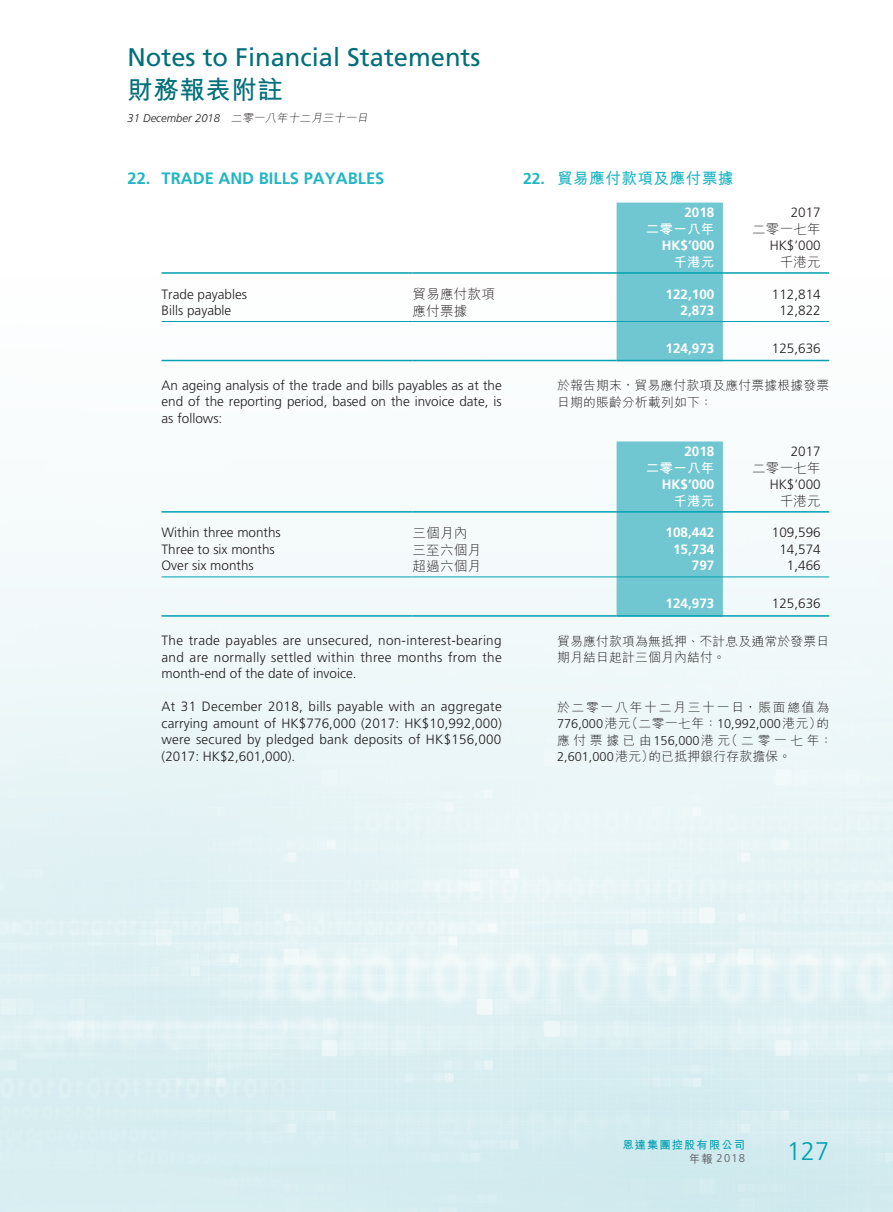
<style>
.page{position:relative;width:893px;height:1212px;background:#fff}
.page>*{position:absolute;margin:0;border:0;box-sizing:border-box;transform-origin:0 0}
.t1{font:25.5px "Frutiger LT Std";color:#006f7a}
.t2{font:700 25.5px "M Hei HK";letter-spacing:.02em;color:#006f7a}
.t3{font:300 25.5px "Frutiger LT Std";color:#00a0b0}
._01_H1_E{font:700 16.5px "Frutiger LT Std";color:#21b6c4}
._001_H1_C{font:700 15.75px "M Hei HK";letter-spacing:.02em;color:#21b6c4}
._00_txt_E{font:300 13.5px/16.5px "Frutiger LT Std";color:#231f20;text-align:justify}
._50_Table_txt{font:300 13.5px "Frutiger LT Std";color:#231f20}
._50_Table_txt-2{font:700 13.5px "Frutiger LT Std";color:#fff}
._50_Table_txt-3{font:300 13.5px "M Hei HK";letter-spacing:.02em;color:#231f20}
._50_Table_txt-4{font:700 13.5px "M Hei HK";letter-spacing:.02em;color:#fff}
._000_txt_C{font:300 12.75px/16.5px "M Hei HK";letter-spacing:.14em;color:#231f20}
._000_txt_C-2{font:300 12.75px/16.5px "M Hei HK";letter-spacing:.02em;color:#231f20}
.t4{font:italic 300 11.25px "Frutiger LT Std";color:#231f20}
.t5{font:700 11.25px "M Hei HK";letter-spacing:.1em;color:#00a0b0}
.t6{font:300 11.25px "Frutiger LT Std";color:#57585a}
.s1{font-family:"M Hei HK"}
.s2{font-family:"Frutiger LT Std"}
.s3{font-family:"M Hei HK";font-weight:500}
</style>
<div class="page">
<div style="left:617px;top:203px;width:106px;height:157px;background:#71c7d1"></div>
<hr style="left:162px;top:272px;width:250px;height:2px;background:#00a0b0">
<hr style="left:412px;top:272px;width:205px;height:2px;background:#00a0b0">
<hr style="left:617px;top:272px;width:106px;height:2px;background:#00a0b0">
<hr style="left:723px;top:272px;width:106px;height:2px;background:#00a0b0">
<hr style="left:162px;top:321px;width:250px;height:1px;background:#00a0b0">
<hr style="left:412px;top:321px;width:205px;height:1px;background:#00a0b0">
<hr style="left:617px;top:321px;width:106px;height:1px;background:#00a0b0">
<hr style="left:723px;top:321px;width:106px;height:1px;background:#00a0b0">
<hr style="left:162px;top:360px;width:250px;height:1px;background:#00a0b0">
<hr style="left:412px;top:360px;width:205px;height:1px;background:#00a0b0">
<hr style="left:617px;top:360px;width:106px;height:1px;background:#00a0b0">
<hr style="left:723px;top:360px;width:106px;height:1px;background:#00a0b0">
<div style="left:617px;top:441px;width:106px;height:174px;background:#71c7d1"></div>
<hr style="left:162px;top:511px;width:250px;height:2px;background:#00a0b0">
<hr style="left:412px;top:511px;width:205px;height:2px;background:#00a0b0">
<hr style="left:617px;top:511px;width:106px;height:2px;background:#00a0b0">
<hr style="left:723px;top:511px;width:106px;height:2px;background:#00a0b0">
<hr style="left:162px;top:576px;width:250px;height:1px;background:#00a0b0">
<hr style="left:412px;top:576px;width:205px;height:1px;background:#00a0b0">
<hr style="left:617px;top:576px;width:106px;height:1px;background:#00a0b0">
<hr style="left:723px;top:576px;width:106px;height:1px;background:#00a0b0">
<hr style="left:162px;top:615px;width:250px;height:2px;background:#00a0b0">
<hr style="left:412px;top:615px;width:205px;height:2px;background:#00a0b0">
<hr style="left:617px;top:615px;width:106px;height:2px;background:#00a0b0">
<hr style="left:723px;top:615px;width:106px;height:2px;background:#00a0b0">
<h1 class="t1" style="left:128px;top:42px;width:354px">Notes to Financial Statements</h1>
<h1 class="t2" style="left:128px;top:71px;width:157px">財務報表附註</h1>
<p class="t4" style="left:128px;top:111px;width:244px">31 December 2018 <span class="s1">二零一八年十二月三十一日</span></p>
<p class="_01_H1_E" style="left:128px;top:168px;width:258px">22. TRADE AND BILLS PAYABLES</p>
<p class="_001_H1_C" style="left:523px;top:167px;width:212px"><span class="s2">22.</span> 貿易應付款項及應付票據</p>
<p class="_50_Table_txt-2" style="left:684px;top:204px;width:32px">2018</p>
<p class="_50_Table_txt" style="left:791px;top:204px;width:32px">2017</p>
<p class="_50_Table_txt-4" style="left:646px;top:219px;width:70px">二零一八年</p>
<p class="_50_Table_txt-3" style="left:752px;top:222px;width:70px">二零一七年</p>
<p class="_50_Table_txt-2" style="left:662px;top:237px;width:54px">HK$’000</p>
<p class="_50_Table_txt" style="left:770px;top:237px;width:53px">HK$’000</p>
<p class="_50_Table_txt-4" style="left:673px;top:252px;width:43px">千港元</p>
<p class="_50_Table_txt-3" style="left:780px;top:255px;width:43px">千港元</p>
<p class="_50_Table_txt" style="left:162px;top:286px;width:87px">Trade payables</p>
<p class="_50_Table_txt-3" style="left:412px;top:287px;width:84px">貿易應付款項</p>
<p class="_50_Table_txt-2" style="left:666px;top:286px;width:50px">122,100</p>
<p class="_50_Table_txt" style="left:772px;top:286px;width:50px">112,814</p>
<p class="_50_Table_txt" style="left:162px;top:303px;width:71px">Bills payable</p>
<p class="_50_Table_txt-3" style="left:412px;top:304px;width:56px">應付票據</p>
<p class="_50_Table_txt-2" style="left:681px;top:302px;width:35px">2,873</p>
<p class="_50_Table_txt" style="left:779px;top:303px;width:43px">12,822</p>
<p class="_50_Table_txt-2" style="left:666px;top:340px;width:50px">124,973</p>
<p class="_50_Table_txt" style="left:772px;top:340px;width:50px">125,636</p>
<p class="_00_txt_E" style="left:162px;top:377px;width:342px">An ageing analysis of the trade and bills payables as at the end of the reporting period, based on the invoice date, is as follows:</p>
<p class="_50_Table_txt-2" style="left:684px;top:443px;width:32px">2018</p>
<p class="_50_Table_txt" style="left:791px;top:443px;width:32px">2017</p>
<p class="_50_Table_txt-4" style="left:646px;top:458px;width:70px">二零一八年</p>
<p class="_50_Table_txt-3" style="left:752px;top:461px;width:70px">二零一七年</p>
<p class="_50_Table_txt-2" style="left:662px;top:476px;width:54px">HK$’000</p>
<p class="_50_Table_txt" style="left:770px;top:476px;width:53px">HK$’000</p>
<p class="_50_Table_txt-4" style="left:673px;top:491px;width:43px">千港元</p>
<p class="_50_Table_txt-3" style="left:780px;top:494px;width:43px">千港元</p>
<p class="_50_Table_txt" style="left:162px;top:525px;width:121px">Within three months</p>
<p class="_50_Table_txt-3" style="left:412px;top:526px;width:56px">三個月內</p>
<p class="_50_Table_txt-2" style="left:666px;top:525px;width:50px">108,442</p>
<p class="_50_Table_txt" style="left:772px;top:525px;width:50px">109,596</p>
<p class="_50_Table_txt" style="left:162px;top:542px;width:115px">Three to six months</p>
<p class="_50_Table_txt-3" style="left:412px;top:543px;width:70px">三至六個月</p>
<p class="_50_Table_txt-2" style="left:673px;top:541px;width:43px">15,734</p>
<p class="_50_Table_txt" style="left:779px;top:542px;width:43px">14,574</p>
<p class="_50_Table_txt" style="left:162px;top:558px;width:94px">Over six months</p>
<p class="_50_Table_txt-3" style="left:412px;top:559px;width:70px">超過六個月</p>
<p class="_50_Table_txt-2" style="left:692px;top:558px;width:24px">797</p>
<p class="_50_Table_txt" style="left:787px;top:558px;width:35px">1,466</p>
<p class="_50_Table_txt-2" style="left:666px;top:595px;width:50px">124,973</p>
<p class="_50_Table_txt" style="left:772px;top:596px;width:50px">125,636</p>
<p class="_00_txt_E" style="left:162px;top:632px;width:342px">The trade payables are unsecured, non-interest-bearing and are normally settled within three months from the month-end of the date of invoice.</p>
<p class="_00_txt_E" style="left:162px;top:698px;width:342px">At 31 December 2018, bills payable with an aggregate carrying amount of HK$776,000 (2017: HK$10,992,000) were secured by pledged bank deposits of HK$156,000 (2017: HK$2,601,000).</p>
<p class="_000_txt_C-2" style="left:557px;top:377px;width:274px">於報告期末，貿易應付款項及應付票據根據發票日期的賬齡分析載列如下：</p>
<p class="_000_txt_C-2" style="left:557px;top:632px;width:274px">貿易應付款項為無抵押、不計息及通常於發票日期月結日起計三個月內結付。</p>
<p class="_000_txt_C" style="left:557px;top:698px;width:277px">於二零一八年十二月三十一日，賬面總值為<br><span class="s2">776,000</span>港元（二零一七年：<span class="s2">10,992,000</span>港元）的應付票據已由<span class="s2">156,000</span>港元（二零一七年：<br><span class="s2">2,601,000</span>港元）的已抵押銀行存款擔保。</p>
<p class="t5" style="left:622px;top:1136px;width:124px">恩達集團控股有限公司</p>
<p class="t6" style="left:689px;top:1152px;width:57px"><span class="s3">年報</span> 2018</p>
<h1 class="t3" style="left:787px;top:1136px;width:44px">127</h1>
</div>
